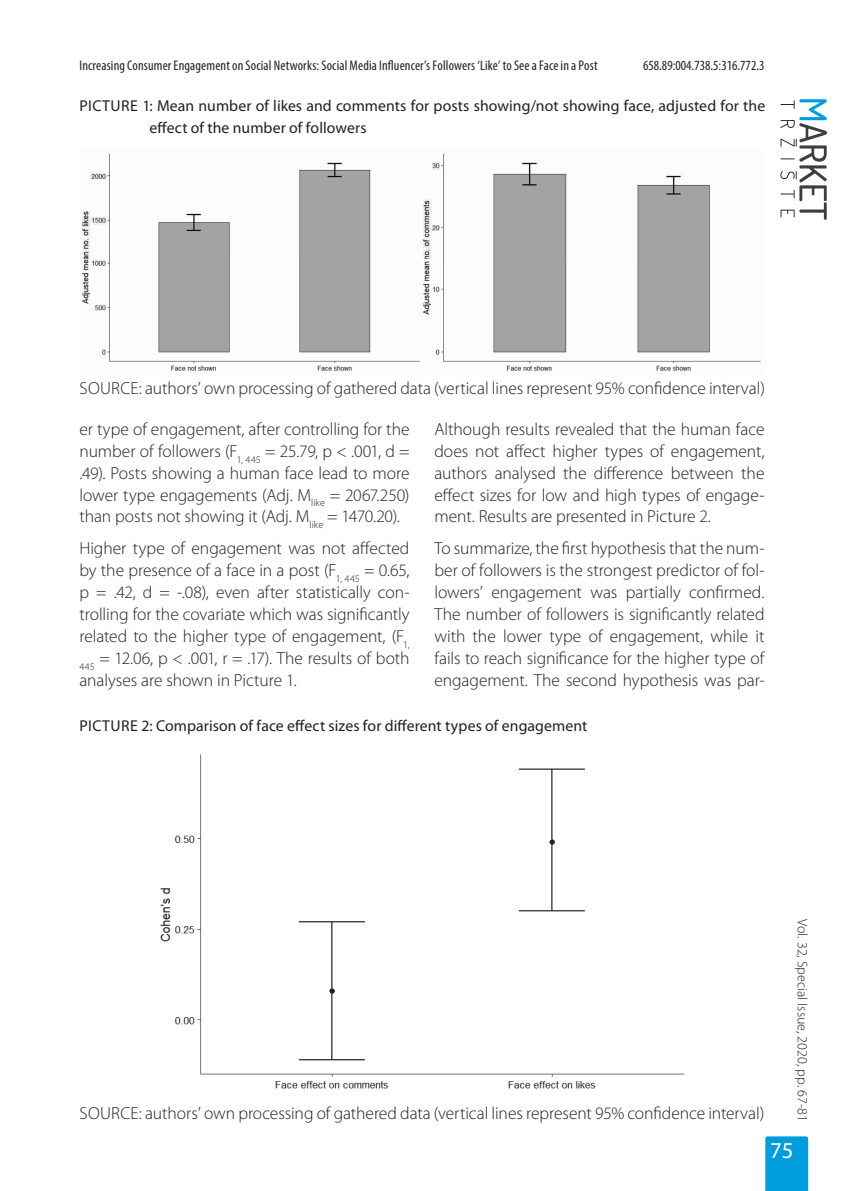
<style>
.page{position:relative;width:844px;height:1191px;background:#fff}
.page>*{position:absolute;margin:0;border:0;box-sizing:border-box;transform-origin:0 0}
.t1{font:22.75px "Myriad Pro";color:#fff}
.tekst{font:300 17.5px/21.9px "Myriad Pro";letter-spacing:-.005em;color:#231f20;text-align:justify}
.SLIKA_POTPIS{font:300 17.5px "Myriad Pro";letter-spacing:-.005em;color:#231f20}
.SLIKA_POTPIS-2{font:15.75px/21.9px "Myriad Pro";letter-spacing:.005em;color:#231f20}
.t2{font:condensed 14px "Myriad Pro";letter-spacing:.01em;color:#231f20}
.t3{font:300 14px "Myriad Pro";color:#231f20}
</style>
<div class="page">
<svg style="left:780px;top:99px;width:46px;height:121px"></svg>
<div style="left:765px;top:1136px;width:43px;height:55px;background:#009ddc"></div>
<img style="left:81px;top:153px;width:680px;height:218px">
<img style="left:160px;top:754px;width:525px;height:335px">
<p class="t2" style="left:79px;top:57px;width:519px">Increasing Consumer Engagement on Social Networks: Social Media Influencer’s Followers ‘Like’ to See a Face in a Post</p>
<p class="t2" style="left:643px;top:57px;width:123px">658.89:004.738.5:316.772.3</p>
<p class="SLIKA_POTPIS-2" style="left:149px;top:95px;width:617px;text-indent:-70px">PICTURE 1: Mean number of likes and comments for posts showing/not showing face, adjusted for the effect of the number of followers</p>
<p class="SLIKA_POTPIS" style="left:80px;top:378px;width:686px">SOURCE: authors’ own processing of gathered data (vertical lines represent 95% confidence interval)</p>
<p class="tekst" style="left:79px;top:418px;width:331px">er type of engagement, after controlling for the number of followers (F<sub>1,</sub> <sub>445</sub> = 25.79, p &lt; .001, d = .49). Posts showing a human face lead to more lower type engagements (Adj. M<sub>like</sub> = 2067.250) than posts not showing it (Adj. M<sub>like</sub> = 1470.20).</p>
<p class="tekst" style="left:79px;top:538px;width:331px">Higher type of engagement was not affected by the presence of a face in a post (F<sub>1,</sub> <sub>445</sub> = 0.65, p = .42, d = -.08), even after statistically con&shy;trolling for the covariate which was significantly related to the higher type of engagement, (F<sub>1, 445</sub> = 12.06, p &lt; .001, r = .17). The results of both analyses are shown in Picture 1.</p>
<p class="tekst" style="left:434px;top:418px;width:331px">Although results revealed that the human face does not affect higher types of engagement, authors analysed the difference between the effect sizes for low and high types of engage&shy;ment. Results are presented in Picture 2.</p>
<p class="tekst" style="left:434px;top:538px;width:331px">To summarize, the first hypothesis that the num&shy;ber of followers is the strongest predictor of fol&shy;lowers’ engagement was partially confirmed.<br>The number of followers is significantly related with the lower type of engagement, while it fails to reach significance for the higher type of engagement. The second hypothesis was par-</p>
<p class="SLIKA_POTPIS-2" style="left:80px;top:715px;width:509px">PICTURE 2: Comparison of face effect sizes for different types of engagement</p>
<p class="SLIKA_POTPIS" style="left:80px;top:1104px;width:686px">SOURCE: authors’ own processing of gathered data (vertical lines represent 95% confidence interval)</p>
<p class="t3" style="left:809px;top:919px;width:204px;rotate:90deg">Vol. 32, Special Issue, 2020, pp. 67-81</p>
<h1 class="t1" style="left:770px;top:1138px;width:25px">75</h1>
</div>
